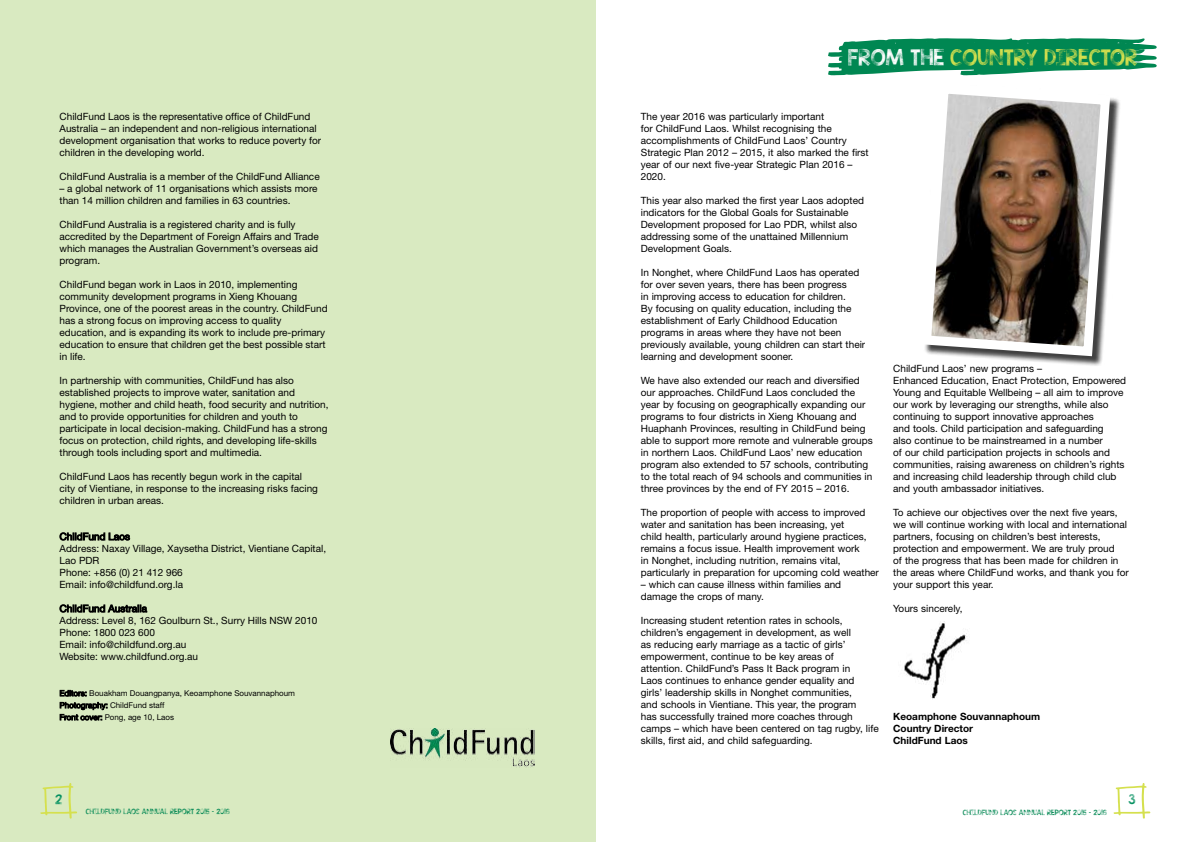
<style>
.page{position:relative;width:1191px;height:842px;background:#fff}
.page>*{position:absolute;margin:0;border:0;box-sizing:border-box;transform-origin:0 0}
.t1{font:18px "KGTRIBECASTAMP";color:#d5e04e}
.t2{font:11px "KGTRIBECASTAMP";color:#008f5e}
.t3{font:10px/12px "Helvetica Neue LT Pro";color:#000}
.t4{font:700 10px/12px "Helvetica Neue LT Pro";color:#000}
.t5{font:8px/12px "Helvetica Neue LT Pro";color:#000}
.t6{font:6px "KGTRIBECASTAMP";color:#008752}
.s1{color:#fff}
</style>
<div class="page">
<div style="left:0;top:0;width:595px;height:842px;background:#d9eac1"></div>
<svg style="left:828px;top:38px;width:328px;height:38px"></svg>
<svg style="left:60px;top:532px;width:70px;height:9px"></svg>
<svg style="left:60px;top:604px;width:87px;height:9px"></svg>
<svg style="left:60px;top:690px;width:26px;height:6px"></svg>
<svg style="left:60px;top:702px;width:47px;height:19px"></svg>
<img style="left:390px;top:728px;width:145px;height:39px">
<img style="left:904px;top:623px;width:63px;height:76px">
<div style="left:923px;top:86px;width:197px;height:281px;background:#000;opacity:.75"></div>
<svg style="left:923px;top:86px;width:192px;height:275px"></svg>
<svg style="left:40px;top:783px;width:37px;height:36px"></svg>
<svg style="left:1113px;top:783px;width:37px;height:36px"></svg>
<p class="t3" style="left:60px;top:110px;width:263px">ChildFund Laos is the representative office of ChildFund Australia – an independent and non-religious international development organisation that works to reduce poverty for children in the developing world.</p>
<p class="t3" style="left:60px;top:170px;width:262px">ChildFund Australia is a member of the ChildFund Alliance</p>
<p class="t3" style="left:60px;top:182px;width:259px">– a global network of 11 organisations which assists more than 14 million children and families in 63 countries.</p>
<p class="t3" style="left:60px;top:218px;width:261px">ChildFund Australia is a registered charity and is fully accredited by the Department of Foreign Affairs and Trade which manages the Australian Government’s overseas aid program.</p>
<p class="t3" style="left:60px;top:278px;width:270px">ChildFund began work in Laos in 2010, implementing community development programs in Xieng Khouang Province, one of the poorest areas in the country. ChildFund has a strong focus on improving access to quality education, and is expanding its work to include pre-primary education to ensure that children get the best possible start in life.</p>
<p class="t3" style="left:60px;top:374px;width:270px">In partnership with communities, ChildFund has also established projects to improve water, sanitation and hygiene, mother and child heath, food security and nutrition, and to provide opportunities for children and youth to participate in local decision-making. ChildFund has a strong focus on protection, child rights, and developing life-skills through tools including sport and multimedia.</p>
<p class="t3" style="left:60px;top:470px;width:260px">ChildFund Laos has recently begun work in the capital city of Vientiane, in response to the increasing risks facing children in urban areas.</p>
<p class="t3" style="left:60px;top:542px;width:268px">Address: Naxay Village, Xaysetha District, Vientiane Capital,<br>Lao PDR<br>Phone: +856 (0) 21 412 966<br>Email: info@childfund.org.la</p>
<p class="t3" style="left:60px;top:602px;width:259px">ChildFund Australia<br>Address: Level 8, 162 Goulburn St., Surry Hills NSW 2010<br>Phone: 1800 023 600<br>Email: info@childfund.org.au<br>Website: www.childfund.org.au</p>
<p class="t5" style="left:60px;top:687px;width:237px">Editors: Bouakham Douangpanya, Keoamphone Souvannaphoum<br>Photography: ChildFund staff<br>Front cover: Pong, age 10, Laos</p>
<h1 class="t1" style="left:848px;top:45px;width:291px"><span class="s1">FROM THE</span> COUNTRY DIRECTOR</h1>
<p class="t3" style="left:641px;top:110px;width:229px">The year 2016 was particularly important<br>for ChildFund Laos. Whilst recognising the accomplishments of ChildFund Laos’ Country Strategic Plan 2012 – 2015, it also marked the first year of our next five-year Strategic Plan 2016 – 2020.</p>
<p class="t3" style="left:641px;top:194px;width:225px">This year also marked the first year Laos adopted indicators for the Global Goals for Sustainable Development proposed for Lao PDR, whilst also addressing some of the unattained Millennium Development Goals.</p>
<p class="t3" style="left:641px;top:266px;width:226px">In Nonghet, where ChildFund Laos has operated for over seven years, there has been progress<br>in improving access to education for children.<br>By focusing on quality education, including the establishment of Early Childhood Education programs in areas where they have not been previously available, young children can start their learning and development sooner.</p>
<p class="t3" style="left:641px;top:374px;width:233px">We have also extended our reach and diversified our approaches. ChildFund Laos concluded the year by focusing on geographically expanding our programs to four districts in Xieng Khouang and Huaphanh Provinces, resulting in ChildFund being able to support more remote and vulnerable groups in northern Laos. ChildFund Laos’ new education program also extended to 57 schools, contributing to the total reach of 94 schools and communities in three provinces by the end of FY 2015 – 2016.</p>
<p class="t3" style="left:641px;top:506px;width:239px">The proportion of people with access to improved water and sanitation has been increasing, yet<br>child health, particularly around hygiene practices, remains a focus issue. Health improvement work<br>in Nonghet, including nutrition, remains vital, particularly in preparation for upcoming cold weather</p>
<p class="t3" style="left:641px;top:578px;width:202px">– which can cause illness within families and damage the crops of many.</p>
<p class="t3" style="left:641px;top:614px;width:239px">Increasing student retention rates in schools, children’s engagement in development, as well<br>as reducing early marriage as a tactic of girls’ empowerment, continue to be key areas of<br>attention. ChildFund’s Pass It Back program in<br>Laos continues to enhance gender equality and<br>girls’ leadership skills in Nonghet communities,<br>and schools in Vientiane. This year, the program<br>has successfully trained more coaches through camps – which have been centered on tag rugby, life skills, first aid, and child safeguarding.</p>
<p class="t3" style="left:893px;top:362px;width:234px">ChildFund Laos’ new programs –<br>Enhanced Education, Enact Protection, Empowered Young and Equitable Wellbeing – all aim to improve our work by leveraging our strengths, while also continuing to support innovative approaches<br>and tools. Child participation and safeguarding<br>also continue to be mainstreamed in a number<br>of our child participation projects in schools and communities, raising awareness on children’s rights and increasing child leadership through child club and youth ambassador initiatives.</p>
<p class="t3" style="left:893px;top:506px;width:237px">To achieve our objectives over the next five years, we will continue working with local and international partners, focusing on children’s best interests, protection and empowerment. We are truly proud<br>of the progress that has been made for children in the areas where ChildFund works, and thank you for your support this year.</p>
<p class="t3" style="left:893px;top:602px;width:71px">Yours sincerely,</p>
<p class="t4" style="left:893px;top:710px;width:148px">Keoamphone Souvannaphoum<br>Country Director<br>ChildFund Laos</p>
<p class="t2" style="left:55px;top:792px;width:9px">2</p>
<p class="t2" style="left:1128px;top:792px;width:9px">3</p>
<p class="t6" style="left:86px;top:807px;width:146px">CHILDFUND LAOS ANNUAL REPORT 2015 – 2016</p>
<p class="t6" style="left:962px;top:808px;width:146px">CHILDFUND LAOS ANNUAL REPORT 2015 – 2016</p>
</div>
